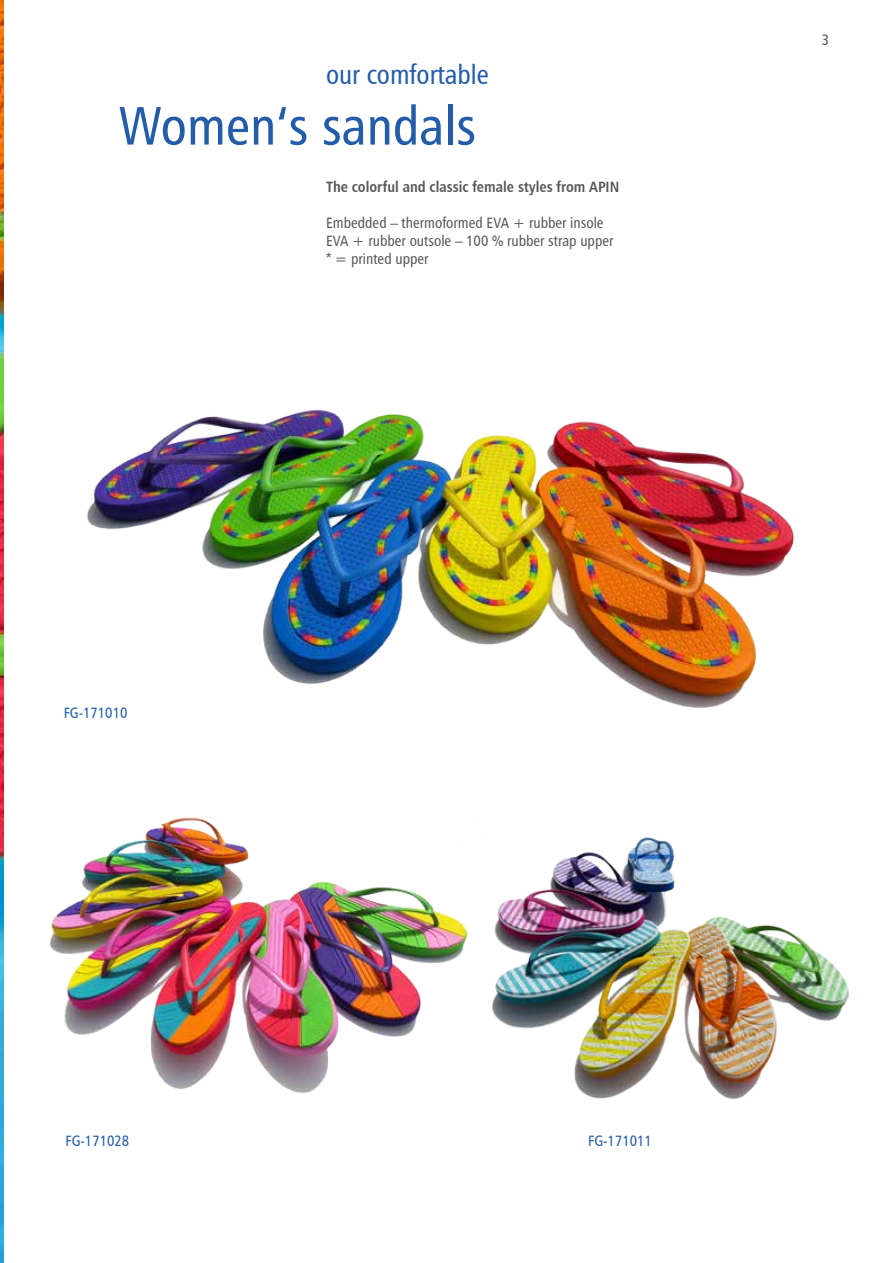
<style>
.page{position:relative;width:893px;height:1263px;background:#fff}
.page>*{position:absolute;margin:0;border:0;box-sizing:border-box;transform-origin:0 0}
.Titel{font:54px "Humanist 777 BT Roman Condensed B";color:#235ca9}
.Titel-2{font:27px "Humanist 777 BT Roman Condensed B";color:#235ca9}
.Text{font:15px "Humanist 777 BT Roman Condensed B";color:#57585a}
.Text-2{font:15px "Humanist 777 BT Bold Condensed B";color:#57585a}
.Text_2{font:15px "Humanist 777 BT Roman Condensed B";color:#235ca9}
</style>
<div class="page">
<img style="left:0;top:0;width:3px;height:1263px">
<img style="left:87px;top:410px;width:707px;height:298px">
<img style="left:49px;top:817px;width:419px;height:276px">
<img style="left:492px;top:837px;width:358px;height:263px">
<p class="Titel-2" style="left:326px;top:58px;width:164px">our comfortable</p>
<p class="Titel" style="left:118px;top:92px;width:360px">Women‘s sandals</p>
<p class="Text-2" style="left:326px;top:178px;width:295px">The colorful and classic female styles from APIN</p>
<p class="Text" style="left:326px;top:214px;width:279px">Embedded – thermoformed EVA + rubber insole</p>
<p class="Text" style="left:326px;top:232px;width:289px">EVA + rubber outsole – 100 % rubber strap upper</p>
<p class="Text" style="left:326px;top:250px;width:104px">* = printed upper</p>
<p class="Text" style="left:822px;top:30px;width:9px">3</p>
<p class="Text_2" style="left:64px;top:703px;width:65px">FG-171010</p>
<p class="Text_2" style="left:66px;top:1131px;width:65px">FG-171028</p>
<p class="Text_2" style="left:588px;top:1131px;width:65px">FG-171011</p>
</div>
